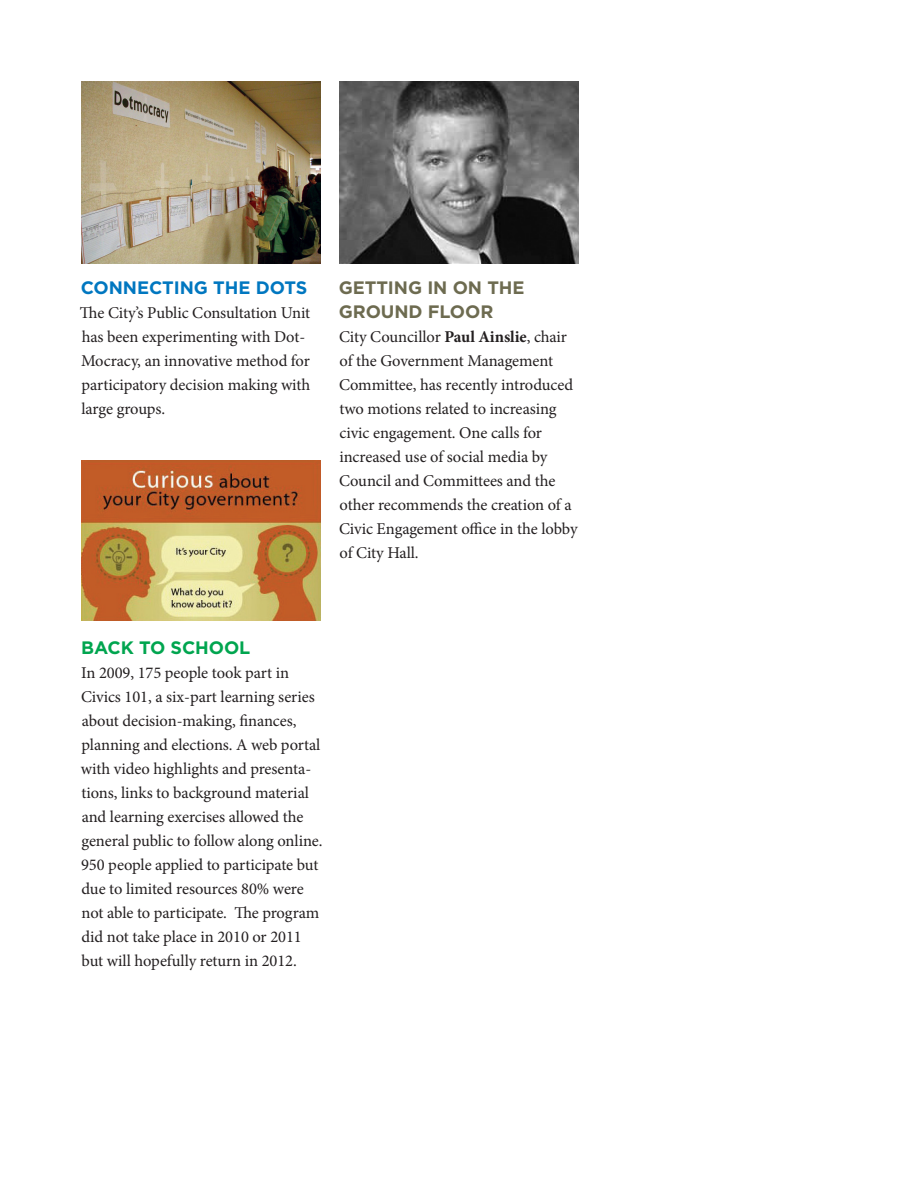
<style>
.page{position:relative;width:918px;height:1188px;background:#fff}
.page>*{position:absolute;margin:0;border:0;box-sizing:border-box;transform-origin:0 0}
.t1{font:700 18px/24px "Gotham HTF";letter-spacing:-.005em;color:#6d6b50}
.t2{font:700 18px "Gotham HTF";letter-spacing:-.005em;color:#0077c0}
.t3{font:700 18px "Gotham HTF";letter-spacing:-.005em;color:#00a54f}
.t4{font:16.5px/24px "Minion Pro";letter-spacing:-.005em;color:#231f20}
.s1{font-weight:700}
</style>
<div class="page">
<img style="left:81px;top:81px;width:240px;height:183px">
<img style="left:339px;top:81px;width:240px;height:183px">
<img style="left:81px;top:460px;width:240px;height:161px">
<p class="t2" style="left:81px;top:277px;width:228px">CONNECTING THE DOTS</p>
<p class="t4" style="left:80px;top:301px;width:232px">The City’s Public Consultation Unit has been experimenting with Dot-<br>Mocracy, an innovative method for participatory decision making with large groups.</p>
<p class="t1" style="left:339px;top:275px;width:187px">GETTING IN ON THE<br>GROUND FLOOR</p>
<p class="t4" style="left:339px;top:325px;width:240px">City Councillor <span class="s1">Paul Ainslie</span>, chair of the Government Management<br>Committee, has recently introduced two motions related to increasing civic engagement. One calls for increased use of social media by<br>Council and Committees and the other recommends the creation of a<br>Civic Engagement office in the lobby of City Hall.</p>
<p class="t3" style="left:81px;top:637px;width:171px">BACK TO SCHOOL</p>
<p class="t4" style="left:81px;top:661px;width:243px">In 2009, 175 people took part in Civics 101, a six-part learning series about decision-making, finances, planning and elections. A web portal with video highlights and presenta&shy;tions, links to background material and learning exercises allowed the general public to follow along online.<br>950 people applied to participate but due to limited resources 80% were not able to participate. The program did not take place in 2010 or 2011 but will hopefully return in 2012.</p>
</div>
